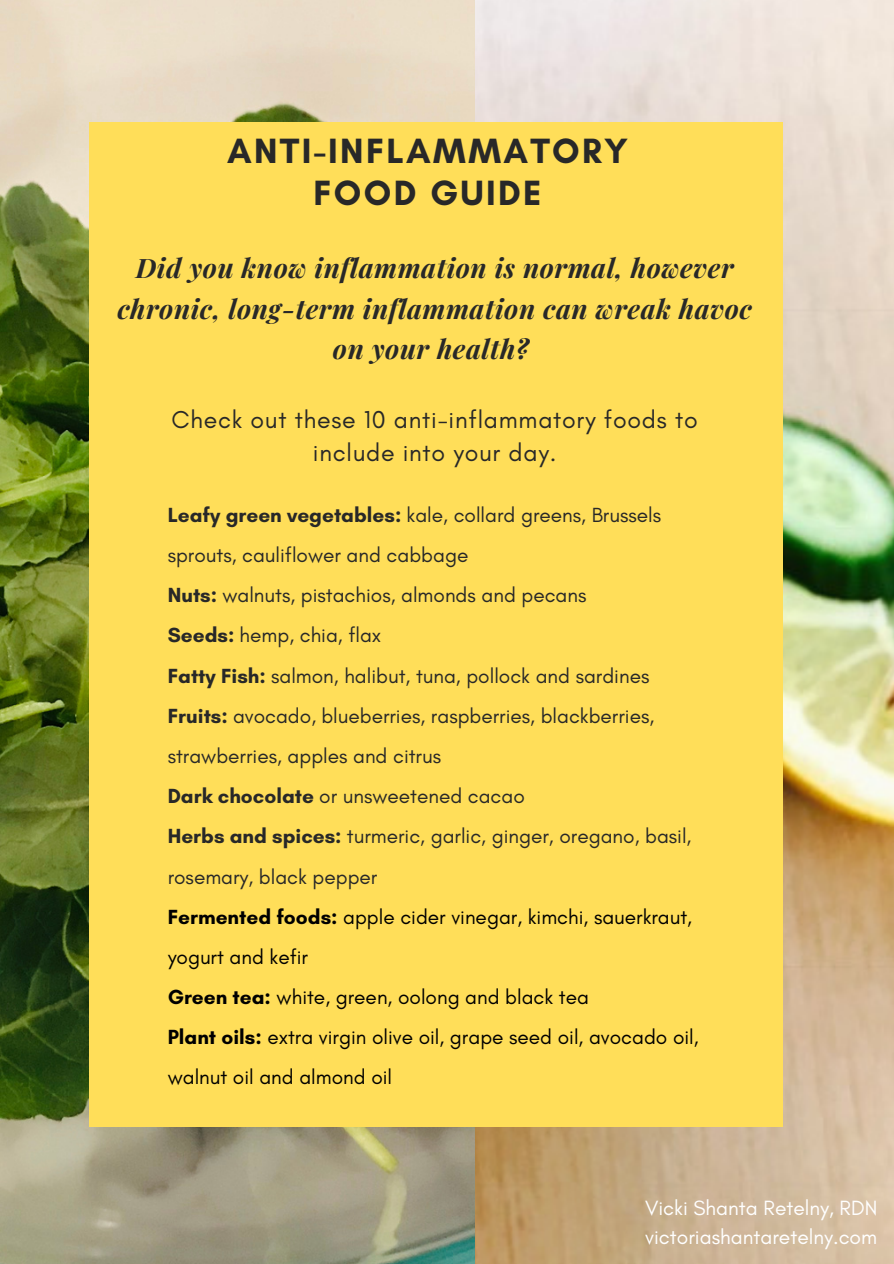
<style>
.page{position:relative;width:894px;height:1264px;background:#fff}
.page>*{position:absolute;margin:0;border:0;box-sizing:border-box;transform-origin:0 0}
.t1{font:700 35.7px/42px "Glacial Indifference";letter-spacing:.065em;color:#282828;text-align:center}
.t2{font:italic 700 26.85px/40.2px "Playfair Display";letter-spacing:.02em;color:#282828;text-align:center}
.t3{font:24.9px/32.5px "Glacial Indifference";letter-spacing:.03em;color:#282828;text-align:center}
.t4{font:21px/29.2px "Glacial Indifference";color:#fff}
.t5{font:20.85px/40.2px "Glacial Indifference";color:#282828}
.s1{font-weight:700}
.s2{font-weight:700;color:#000}
.s3{color:#000}
</style>
<div class="page">
<img style="left:474px;top:0;width:419px;height:1263px">
<img style="left:0;top:0;width:474px;height:1263px">
<div style="left:89px;top:122px;width:693px;height:1004px;background:#ffde59"></div>
<h1 class="t1" style="left:227px;top:129px;width:402px">ANTI-INFLAMMATORY<br>FOOD GUIDE</h1>
<p class="t2" style="left:117px;top:247px;width:636px">Did you know inflammation is normal, however chronic, long-term inflammation can wreak havoc on your health?</p>
<p class="t3" style="left:171px;top:403px;width:527px">Check out these 10 anti-inflammatory foods to include into your day.</p>
<p class="t5" style="left:168px;top:494px;width:532px"><span class="s1">Leafy green vegetables:</span> kale, collard greens, Brussels sprouts, cauliflower and cabbage<br><span class="s1">Nuts:</span> walnuts, pistachios, almonds and pecans<br><span class="s1">Seeds:</span> hemp, chia, flax<br><span class="s1">Fatty Fish:</span> salmon, halibut, tuna, pollock and sardines <span class="s1">Fruits:</span> avocado, blueberries, raspberries, blackberries, strawberries, apples and citrus<br><span class="s1">Dark chocolate</span> or unsweetened cacao<br><span class="s1">Herbs and spices:</span> turmeric, garlic, ginger, oregano, basil, rosemary, black pepper<br><span class="s2">Fermented foods:</span> <span class="s3">apple cider vinegar, kimchi, sauerkraut, yogurt and kefir<br></span><span class="s2">Green tea:</span> <span class="s3">white, green, oolong and black tea<br></span><span class="s2">Plant oils:</span> <span class="s3">extra virgin olive oil, grape seed oil, avocado oil, walnut oil and almond oil</span></p>
<p class="t4" style="left:645px;top:1192px;width:234px">Vicki Shanta Retelny, RDN victoriashantaretelny.com</p>
</div>
